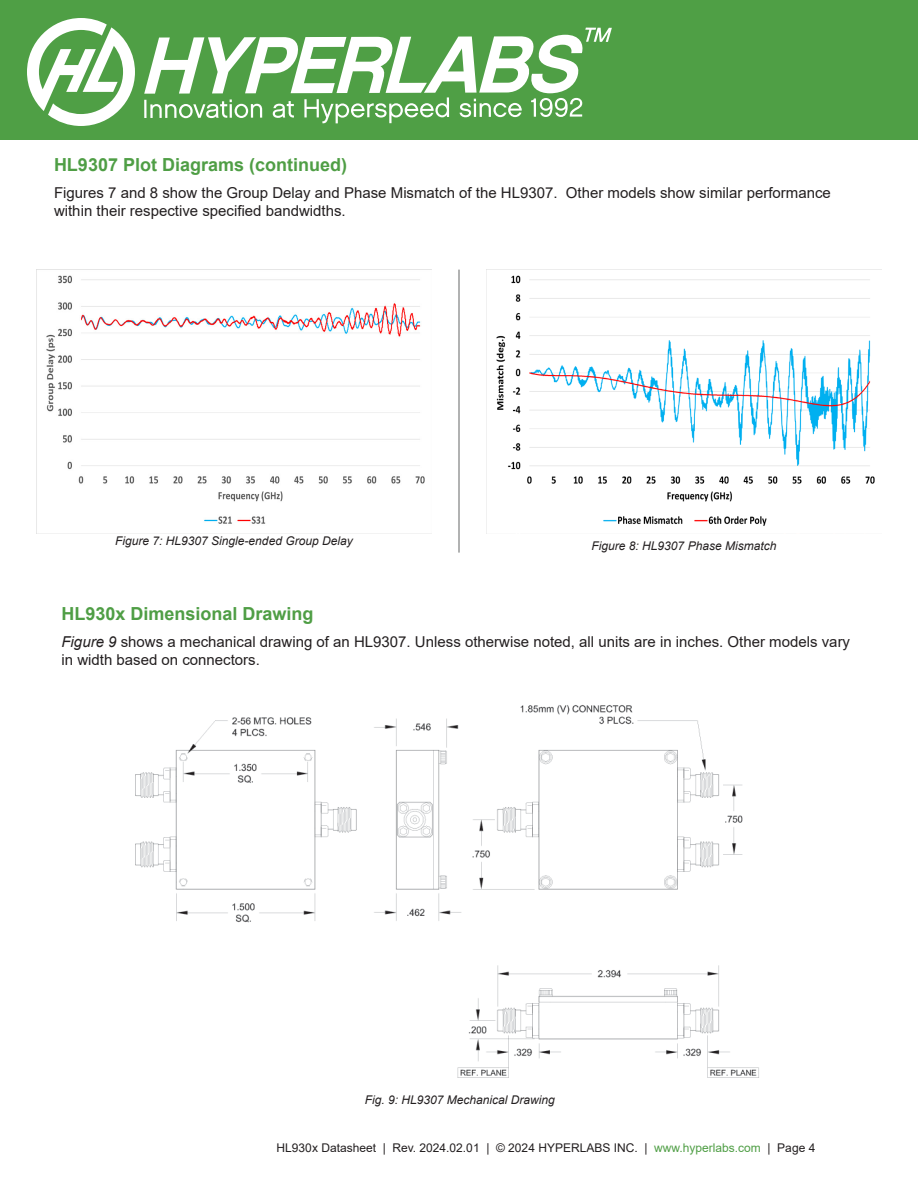
<style>
.page{position:relative;width:918px;height:1188px;background:#fff}
.page>*{position:absolute;margin:0;border:0;box-sizing:border-box;transform-origin:0 0}
.DS_Par_Content{font:700 18px "Arial";color:#4f9e45}
.DS_Par_Content-2{font:15px/18px "Arial";color:#231f20}
.DS_Par_Caption{font:italic 12px "Arial";color:#231f20}
.t1{font:12px "Arial";color:#231f20}
.s1{font-style:italic}
.s2{color:#4f9e45}
</style>
<div class="page">
<div style="left:0;top:0;width:918px;height:140px;background:#4f9f45"></div>
<svg style="left:27px;top:18px;width:108px;height:108px"></svg>
<svg style="left:144px;top:28px;width:468px;height:96px"></svg>
<img style="left:486px;top:270px;width:389px;height:264px">
<img style="left:36px;top:270px;width:396px;height:264px">
<hr style="left:458px;top:270px;width:2px;height:283px;background:#989999">
<img style="left:136px;top:705px;width:623px;height:373px">
<p class="DS_Par_Content" style="left:54px;top:152px;width:295px">HL9307 Plot Diagrams (continued)</p>
<p class="DS_Par_Content-2" style="left:54px;top:183px;width:778px">Figures 7 and 8 show the Group Delay and Phase Mismatch of the HL9307. Other models show similar performance within their respective specified bandwidths.</p>
<p class="DS_Par_Caption" style="left:115px;top:533px;width:239px">Figure 7: HL9307 Single-ended Group Delay</p>
<p class="DS_Par_Caption" style="left:592px;top:538px;width:186px">Figure 8: HL9307 Phase Mismatch</p>
<p class="DS_Par_Content" style="left:62px;top:601px;width:254px">HL930x Dimensional Drawing</p>
<p class="DS_Par_Content-2" style="left:62px;top:632px;width:790px"><span class="s1">Figure 9</span> shows a mechanical drawing of an HL9307. Unless otherwise noted, all units are in inches. Other models vary in width based on connectors.</p>
<p class="DS_Par_Caption" style="left:365px;top:1092px;width:192px">Fig. 9: HL9307 Mechanical Drawing</p>
<p class="t1" style="left:277px;top:1139px;width:540px">HL930x Datasheet | Rev. 2024.02.01 | © 2024 HYPERLABS INC. | <span class="s2">www.hyperlabs.com</span> | Page 4</p>
</div>
